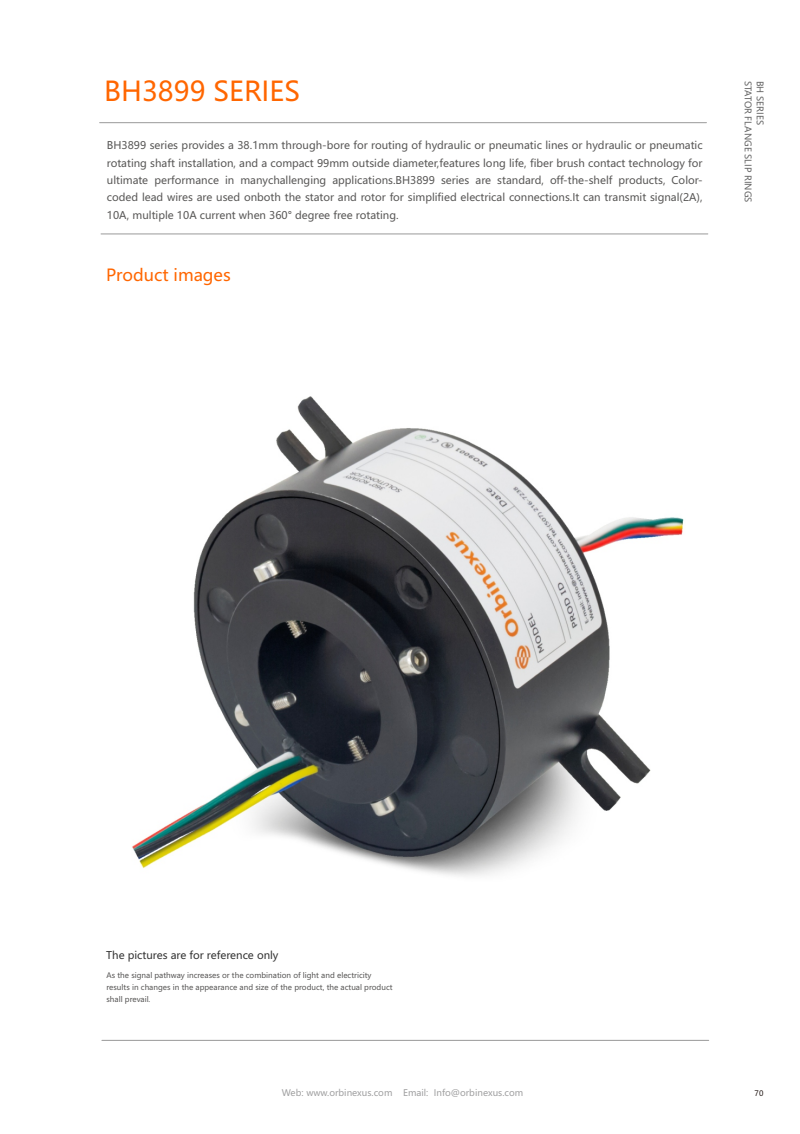
<style>
.page{position:relative;width:800px;height:1134px;background:#fff}
.page>*{position:absolute;margin:0;border:0;box-sizing:border-box;transform-origin:0 0}
.t1{font:27px "Microsoft Ya Hei";color:#f60}
.t2{font:16.5px "Microsoft Ya Hei";color:#f60}
.t3{font:10.5px/17.2px "Microsoft Ya Hei";color:#595857;text-align:justify}
.t4{font:10.5px "Microsoft Ya Hei";color:#333}
.t5{font:9px "Microsoft Ya Hei";color:#a0a0a1}
.t6{font:9px "Microsoft Ya Hei";color:#666}
.t7{font:7.5px/11.9px "Microsoft Ya Hei";color:#595857}
.t8{font:7.5px "Microsoft Ya Hei";color:#231916}
</style>
<div class="page">
<hr style="left:100px;top:122px;width:606px;height:1px;background:#999">
<hr style="left:101px;top:234px;width:606px;height:1px;background:#999">
<hr style="left:102px;top:1039px;width:606px;height:1px;background:#999">
<img style="left:132px;top:396px;width:552px;height:480px">
<h1 class="t1" style="left:104px;top:79px;width:197px">BH3899 SERIES</h1>
<p class="t3" style="left:107px;top:138px;width:597px">BH3899 series provides a 38.1mm through-bore for routing of hydraulic or pneumatic lines or hydraulic or pneumatic rotating shaft installation, and a compact 99mm outside diameter,features long life, fiber brush contact technology for ultimate performance in manychallenging applications.BH3899 series are standard, off-the-shelf products, Color&shy;coded lead wires are used onboth the stator and rotor for simplified electrical connections.It can transmit signal(2A), 10A, multiple 10A current when 360° degree free rotating.</p>
<h2 class="t2" style="left:106px;top:267px;width:126px">Product images</h2>
<p class="t6" style="left:752px;top:81px;width:123px;rotate:90deg">STATOR FLANGE SLIP RINGS</p>
<p class="t6" style="left:763px;top:81px;width:46px;rotate:90deg">BH SERIES</p>
<p class="t4" style="left:106px;top:949px;width:174px">The pictures are for reference only</p>
<p class="t7" style="left:106px;top:969px;width:287px">As the signal pathway increases or the combination of light and electricity results in changes in the appearance and size of the product, the actual product shall prevail.</p>
<p class="t5" style="left:281px;top:1088px;width:243px">Web: www.orbinexus.com Email: Info@orbinexus.com</p>
<p class="t8" style="left:754px;top:1089px;width:11px">70</p>
</div>
